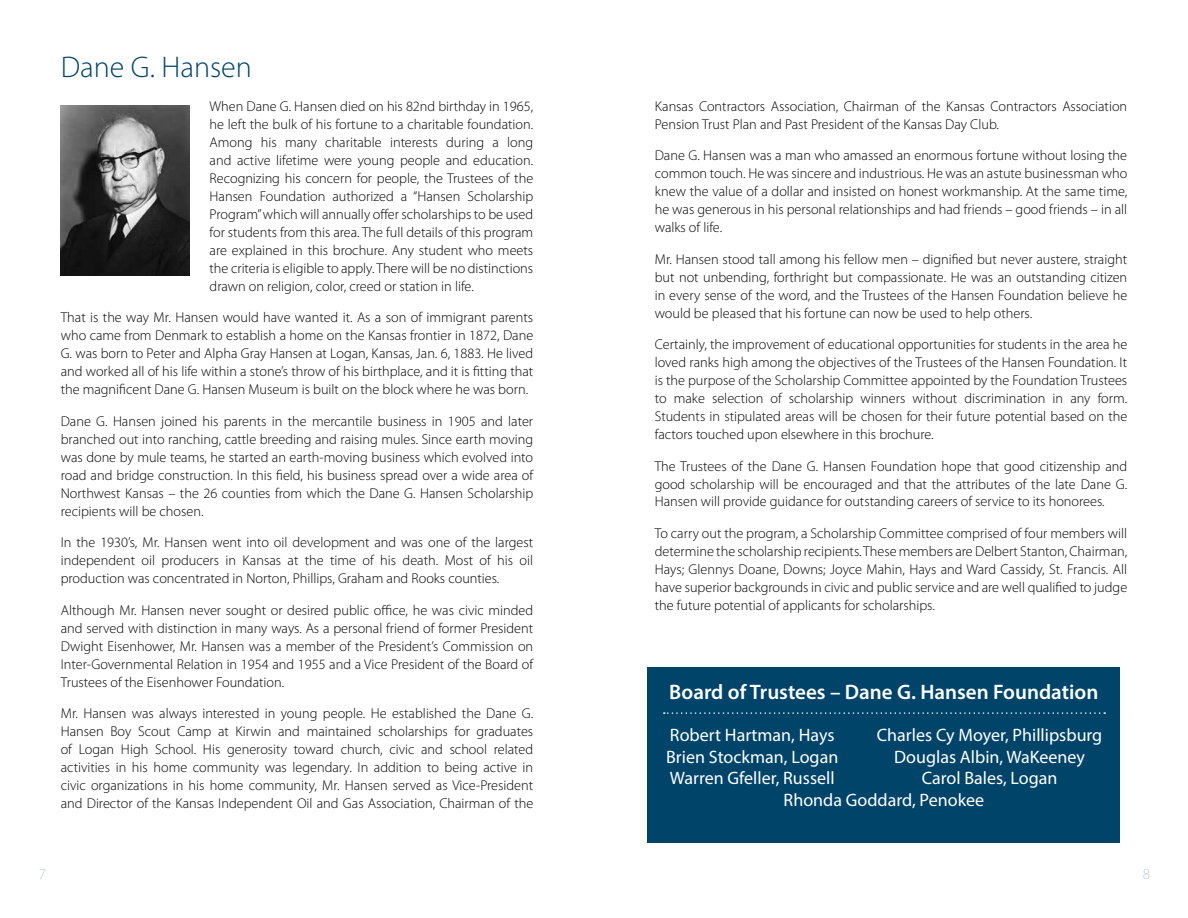
<style>
.page{position:relative;width:1188px;height:918px;background:#fff}
.page>*{position:absolute;margin:0;border:0;box-sizing:border-box;transform-origin:0 0}
.t1{font:300 30px "Myriad Pro";color:#00446a}
.t2{font:600 21px "Myriad Pro";color:#fff}
.t3{font:18px/21.6px "Myriad Pro";color:#fff}
.t4{font:300 15px "Myriad Pro";color:#b9c7d4}
.t5{font:300 14.25px/18px "Myriad Pro";color:#000;text-align:justify}
</style>
<div class="page">
<img style="left:60px;top:106px;width:129px;height:169px">
<div style="left:647px;top:668px;width:473px;height:175px;background:#00446a"></div>
<svg style="left:664px;top:712px;width:441px;height:2px"></svg>
<h1 class="t1" style="left:61px;top:48px;width:193px">Dane G. Hansen</h1>
<p class="t5" style="left:210px;top:97px;width:325px">When Dane G. Hansen died on his 82nd birthday in 1965, he left the bulk of his fortune to a charitable foundation.<br>Among his many charitable interests during a long and active lifetime were young people and education.<br>Recognizing his concern for people, the Trustees of the Hansen Foundation authorized a “Hansen Scholarship Program” which will annually offer scholarships to be used for students from this area. The full details of this program are explained in this brochure. Any student who meets the criteria is eligible to apply. There will be no distinctions drawn on religion, color, creed or station in life.</p>
<p class="t5" style="left:61px;top:308px;width:474px">That is the way Mr. Hansen would have wanted it. As a son of immigrant parents who came from Denmark to establish a home on the Kansas frontier in 1872, Dane G. was born to Peter and Alpha Gray Hansen at Logan, Kansas, Jan. 6, 1883. He lived and worked all of his life within a stone’s throw of his birthplace, and it is fitting that the magnificent Dane G. Hansen Museum is built on the block where he was born.</p>
<p class="t5" style="left:61px;top:412px;width:474px">Dane G. Hansen joined his parents in the mercantile business in 1905 and later branched out into ranching, cattle breeding and raising mules. Since earth moving was done by mule teams, he started an earth-moving business which evolved into road and bridge construction. In this field, his business spread over a wide area of Northwest Kansas – the 26 counties from which the Dane G. Hansen Scholarship recipients will be chosen.</p>
<p class="t5" style="left:61px;top:533px;width:474px">In the 1930’s, Mr. Hansen went into oil development and was one of the largest independent oil producers in Kansas at the time of his death. Most of his oil production was concentrated in Norton, Phillips, Graham and Rooks counties.</p>
<p class="t5" style="left:61px;top:601px;width:474px">Although Mr. Hansen never sought or desired public office, he was civic minded and served with distinction in many ways. As a personal friend of former President Dwight Eisenhower, Mr. Hansen was a member of the President’s Commission on Inter-Governmental Relation in 1954 and 1955 and a Vice President of the Board of Trustees of the Eisenhower Foundation.</p>
<p class="t5" style="left:61px;top:704px;width:474px">Mr. Hansen was always interested in young people. He established the Dane G.<br>Hansen Boy Scout Camp at Kirwin and maintained scholarships for graduates of Logan High School. His generosity toward church, civic and school related activities in his home community was legendary. In addition to being active in civic organizations in his home community, Mr. Hansen served as Vice-President and Director of the Kansas Independent Oil and Gas Association, Chairman of the</p>
<p class="t4" style="left:39px;top:865px;width:9px">7</p>
<p class="t5" style="left:655px;top:97px;width:474px">Kansas Contractors Association, Chairman of the Kansas Contractors Association<br>Pension Trust Plan and Past President of the Kansas Day Club.</p>
<p class="t5" style="left:655px;top:146px;width:474px">Dane G. Hansen was a man who amassed an enormous fortune without losing the common touch. He was sincere and industrious. He was an astute businessman who knew the value of a dollar and insisted on honest workmanship. At the same time, he was generous in his personal relationships and had friends – good friends – in all walks of life.</p>
<p class="t5" style="left:655px;top:250px;width:474px">Mr. Hansen stood tall among his fellow men – dignified but never austere, straight but not unbending, forthright but compassionate. He was an outstanding citizen in every sense of the word, and the Trustees of the Hansen Foundation believe he would be pleased that his fortune can now be used to help others.</p>
<p class="t5" style="left:655px;top:335px;width:474px">Certainly, the improvement of educational opportunities for students in the area he loved ranks high among the objectives of the Trustees of the Hansen Foundation. It is the purpose of the Scholarship Committee appointed by the Foundation Trustees to make selection of scholarship winners without discrimination in any form.<br>Students in stipulated areas will be chosen for their future potential based on the factors touched upon elsewhere in this brochure.</p>
<p class="t5" style="left:655px;top:457px;width:474px">The Trustees of the Dane G. Hansen Foundation hope that good citizenship and good scholarship will be encouraged and that the attributes of the late Dane G.<br>Hansen will provide guidance for outstanding careers of service to its honorees.</p>
<p class="t5" style="left:655px;top:524px;width:474px">To carry out the program, a Scholarship Committee comprised of four members will determine the scholarship recipients. These members are Delbert Stanton, Chairman, Hays; Glennys Doane, Downs; Joyce Mahin, Hays and Ward Cassidy, St. Francis. All have superior backgrounds in civic and public service and are well qualified to judge the future potential of applicants for scholarships.</p>
<h2 class="t2" style="left:669px;top:678px;width:431px">Board of Trustees – Dane G. Hansen Foundation</h2>
<p class="t3" style="left:666px;top:724px;width:174px">Robert Hartman, Hays<br>Brien Stockman, Logan<br>Warren Gfeller, Russell</p>
<p class="t3" style="left:877px;top:724px;width:227px">Charles Cy Moyer, Phillipsburg</p>
<p class="t3" style="left:894px;top:746px;width:192px">Douglas Albin, WaKeeney</p>
<p class="t3" style="left:922px;top:767px;width:137px">Carol Bales, Logan</p>
<p class="t3" style="left:784px;top:789px;width:202px">Rhonda Goddard, Penokee</p>
<p class="t4" style="left:1143px;top:865px;width:9px">8</p>
</div>
